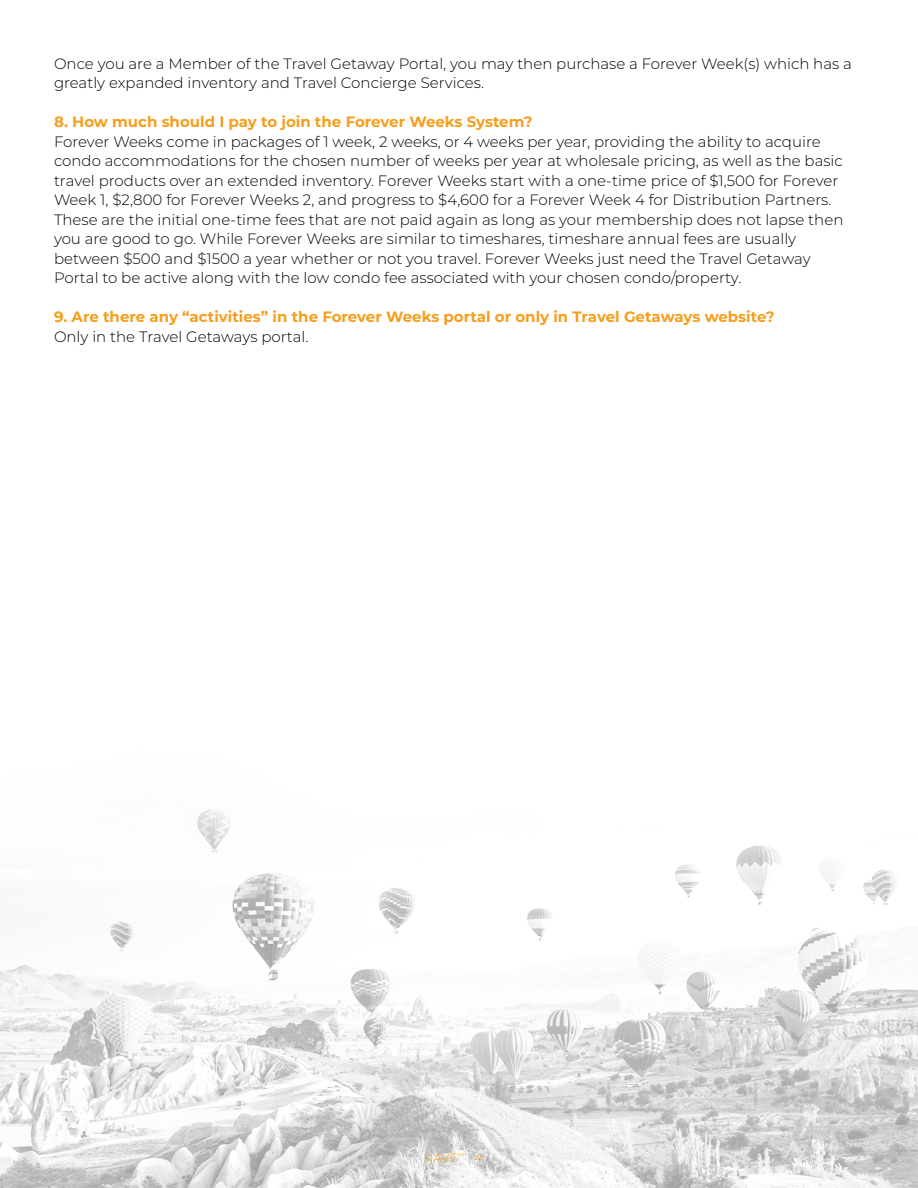
<style>
.page{position:relative;width:918px;height:1188px;background:#fff}
.page>*{position:absolute;margin:0;border:0;box-sizing:border-box;transform-origin:0 0}
.t1{font:300 15px "Montserrat";color:#000}
.t2{font:700 15px "Montserrat";color:#f69e1d}
.t3{font:300 12px "Montserrat";color:#f69e1d}
</style>
<div class="page">
<img style="left:0;top:809px;width:918px;height:379px">
<p class="t1" style="left:54px;top:53px;width:799px">Once you are a Member of the Travel Getaway Portal, you may then purchase a Forever Week(s) which has a</p>
<p class="t1" style="left:54px;top:73px;width:432px">greatly expanded inventory and Travel Concierge Services.</p>
<p class="t2" style="left:54px;top:111px;width:480px">8. How much should I pay to join the Forever Weeks System?</p>
<p class="t1" style="left:54px;top:131px;width:768px">Forever Weeks come in packages of 1 week, 2 weeks, or 4 weeks per year, providing the ability to acquire</p>
<p class="t1" style="left:54px;top:151px;width:790px">condo accommodations for the chosen number of weeks per year at wholesale pricing, as well as the basic</p>
<p class="t1" style="left:54px;top:170px;width:786px">travel products over an extended inventory. Forever Weeks start with a one-time price of $1,500 for Forever</p>
<p class="t1" style="left:54px;top:190px;width:779px">Week 1, $2,800 for Forever Weeks 2, and progress to $4,600 for a Forever Week 4 for Distribution Partners.</p>
<p class="t1" style="left:54px;top:209px;width:791px">These are the initial one-time fees that are not paid again as long as your membership does not lapse then</p>
<p class="t1" style="left:54px;top:229px;width:744px">you are good to go. While Forever Weeks are similar to timeshares, timeshare annual fees are usually</p>
<p class="t1" style="left:54px;top:248px;width:758px">between $500 and $1500 a year whether or not you travel. Forever Weeks just need the Travel Getaway</p>
<p class="t1" style="left:54px;top:268px;width:689px">Portal to be active along with the low condo fee associated with your chosen condo/property.</p>
<p class="t2" style="left:54px;top:306px;width:722px">9. Are there any “activities” in the Forever Weeks portal or only in Travel Getaways website?</p>
<p class="t1" style="left:54px;top:326px;width:256px">Only in the Travel Getaways portal.</p>
<p class="t3" style="left:424px;top:1150px;width:60px">NAVÉ<sup>™</sup> | 4</p>
</div>
